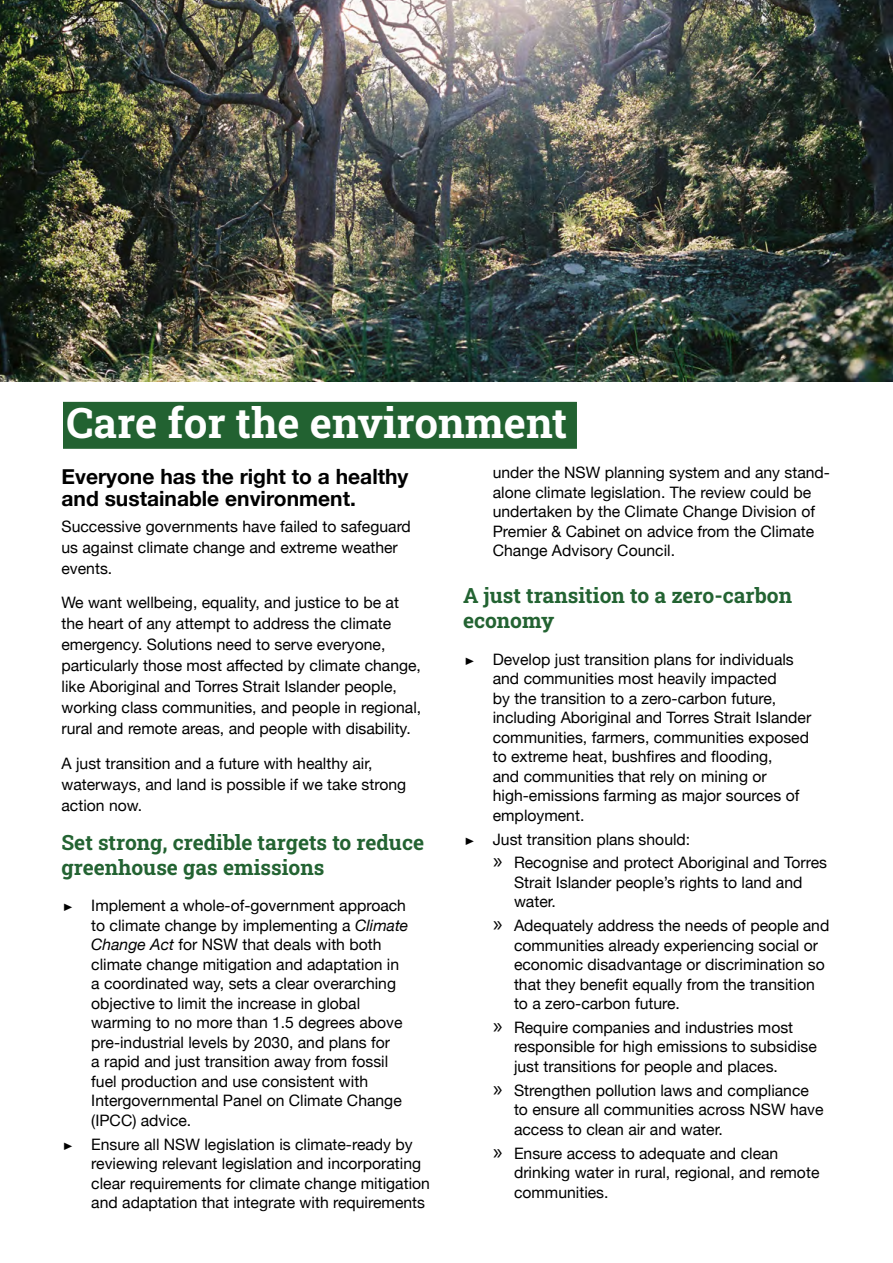
<style>
.page{position:relative;width:893px;height:1263px;background:#fff}
.page>*{position:absolute;margin:0;border:0;box-sizing:border-box;transform-origin:0 0}
.t1{font:42px "Roboto Slab";color:#fff}
.t2{font:21px/25.2px "Roboto Slab";color:#236332}
.t3{font:700 21px/22.5px "Helvetica Neue";color:#000}
.t4{font:15.75px/19.5px "Helvetica Neue";color:#000}
.s1{font-size:10.5px}
.s2{font-style:italic}
.s3{font-family:"Myriad Pro";font-size:22.5px}
</style>
<div class="page">
<img style="left:0;top:0;width:893px;height:382px">
<div style="left:62px;top:400px;width:516px;height:50px;background:#226231;border:2px solid #fff"></div>
<h1 class="t1" style="left:67px;top:394px;width:502px">Care for the environment</h1>
<h2 class="t3" style="left:62px;top:465px;width:348px">Everyone has the right to a healthy and sustainable environment.</h2>
<p class="t4" style="left:62px;top:515px;width:351px;line-height:21px">Successive governments have failed to safeguard us against climate change and extreme weather events.</p>
<p class="t4" style="left:62px;top:592px;width:361px;line-height:21px">We want wellbeing, equality, and justice to be at the heart of any attempt to address the climate emergency. Solutions need to serve everyone, particularly those most affected by climate change, like Aboriginal and Torres Strait Islander people, working class communities, and people in regional, rural and remote areas, and people with disability.</p>
<p class="t4" style="left:62px;top:752px;width:346px;line-height:21px">A just transition and a future with healthy air, waterways, and land is possible if we take strong action now.</p>
<h2 class="t2" style="left:62px;top:829px;width:364px">Set strong, credible targets to reduce greenhouse gas emissions</h2>
<p class="t4" style="left:91px;top:896px;width:319px;text-indent:-30px"><span class="s1">࢝</span> Implement a whole-of-government approach to climate change by implementing a <span class="s2">Climate Change Act</span> for NSW that deals with both climate change mitigation and adaptation in a coordinated way, sets a clear overarching objective to limit the increase in global warming to no more than 1.5 degrees above pre-industrial levels by 2030, and plans for<br>a rapid and just transition away from fossil fuel production and use consistent with Intergovernmental Panel on Climate Change (IPCC) advice.</p>
<p class="t4" style="left:91px;top:1134px;width:340px;text-indent:-30px"><span class="s1">࢝</span> Ensure all NSW legislation is climate-ready by reviewing relevant legislation and incorporating clear requirements for climate change mitigation and adaptation that integrate with requirements</p>
<p class="t4" style="left:493px;top:463px;width:339px">under the NSW planning system and any stand&shy;alone climate legislation. The review could be undertaken by the Climate Change Division of Premier &amp; Cabinet on advice from the Climate Change Advisory Council.</p>
<h2 class="t2" style="left:463px;top:582px;width:331px">A just transition to a zero-carbon economy</h2>
<p class="t4" style="left:493px;top:649px;width:320px;text-indent:-30px"><span class="s1">࢝</span> Develop just transition plans for individuals and communities most heavily impacted<br>by the transition to a zero-carbon future, including Aboriginal and Torres Strait Islander communities, farmers, communities exposed to extreme heat, bushfires and flooding,<br>and communities that rely on mining or high-emissions farming as major sources of employment.</p>
<p class="t4" style="left:493px;top:827px;width:335px;line-height:23.7px;text-indent:-30px"><span class="s1">࢝</span> Just transition plans should:<br><span class="s3">»</span> Recognise and protect Aboriginal and Torres</p>
<p class="t4" style="left:514px;top:872px;width:290px">Strait Islander people’s rights to land and water.</p>
<p class="t4" style="left:514px;top:916px;width:317px;text-indent:-21px"><span class="s3">»</span> Adequately address the needs of people and communities already experiencing social or economic disadvantage or discrimination so that they benefit equally from the transition to a zero-carbon future.</p>
<p class="t4" style="left:514px;top:1017px;width:304px;text-indent:-21px"><span class="s3">»</span> Require companies and industries most responsible for high emissions to subsidise just transitions for people and places.</p>
<p class="t4" style="left:514px;top:1080px;width:311px;text-indent:-21px"><span class="s3">»</span> Strengthen pollution laws and compliance to ensure all communities across NSW have access to clean air and water.</p>
<p class="t4" style="left:514px;top:1143px;width:307px;text-indent:-21px"><span class="s3">»</span> Ensure access to adequate and clean drinking water in rural, regional, and remote communities.</p>
</div>
